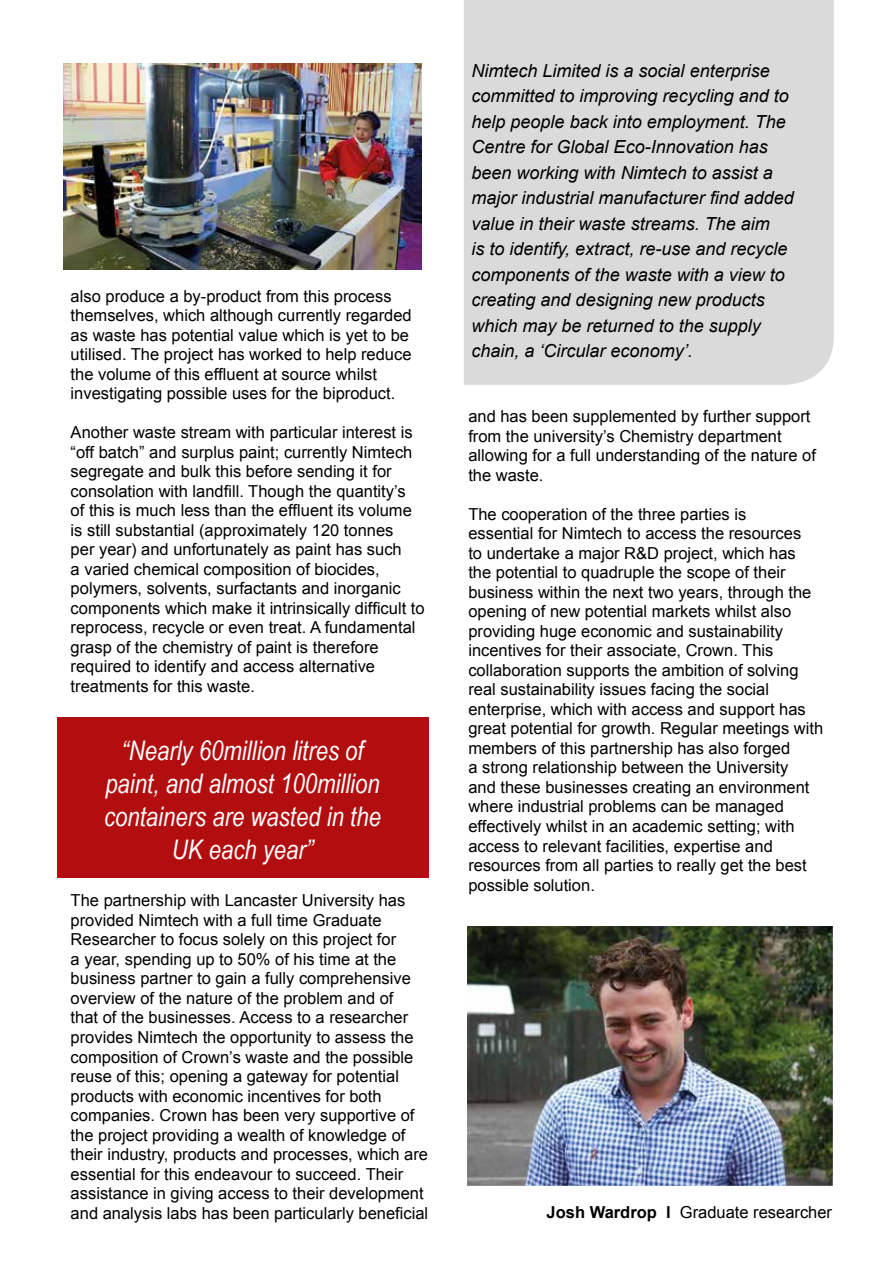
<style>
.page{position:relative;width:893px;height:1263px;background:#fff}
.page>*{position:absolute;margin:0;border:0;box-sizing:border-box;transform-origin:0 0}
.t1{font:italic 27px/33px "Arial Narrow";color:#fff;text-align:center}
.t2{font:italic 18px/25.5px "Arial";color:#000}
.t3{font:16.5px/19.5px "Arial";color:#000}
.s1{font-weight:700}
</style>
<div class="page">
<img style="left:468px;top:927px;width:364px;height:258px">
<div style="left:462px;top:921px;width:376px;height:270px;border:5px solid #fff"></div>
<div style="left:464px;top:0;width:370px;height:385px;background:#dadada"></div>
<div style="left:57px;top:718px;width:371px;height:160px;background:#b20e10"></div>
<img style="left:64px;top:64px;width:357px;height:205px">
<p class="t3" style="left:71px;top:286px;width:343px">also produce a by-product from this process themselves, which although currently regarded as waste has potential value which is yet to be utilised. The project has worked to help reduce the volume of this effluent at source whilst investigating possible uses for the biproduct.</p>
<p class="t3" style="left:71px;top:423px;width:355px">Another waste stream with particular interest is “off batch” and surplus paint; currently Nimtech segregate and bulk this before sending it for consolation with landfill. Though the quantity’s<br>of this is much less than the effluent its volume is still substantial (approximately 120 tonnes<br>per year) and unfortunately as paint has such<br>a varied chemical composition of biocides, polymers, solvents, surfactants and inorganic components which make it intrinsically difficult to reprocess, recycle or even treat. A fundamental grasp of the chemistry of paint is therefore required to identify and access alternative treatments for this waste.</p>
<h1 class="t1" style="left:104px;top:734px;width:278px">“Nearly 60million litres of paint, and almost 100million containers are wasted in the<br>UK each year”</h1>
<p class="t3" style="left:71px;top:891px;width:359px">The partnership with Lancaster University has provided Nimtech with a full time Graduate Researcher to focus solely on this project for<br>a year, spending up to 50% of his time at the business partner to gain a fully comprehensive overview of the nature of the problem and of<br>that of the businesses. Access to a researcher provides Nimtech the opportunity to assess the composition of Crown’s waste and the possible reuse of this; opening a gateway for potential products with economic incentives for both companies. Crown has been very supportive of the project providing a wealth of knowledge of their industry, products and processes, which are essential for this endeavour to succeed. Their assistance in giving access to their development and analysis labs has been particularly beneficial</p>
<p class="t2" style="left:472px;top:58px;width:324px">Nimtech Limited is a social enterprise committed to improving recycling and to help people back into employment. The Centre for Global Eco-Innovation has been working with Nimtech to assist a major industrial manufacturer find added value in their waste streams. The aim<br>is to identify, extract, re-use and recycle components of the waste with a view to creating and designing new products which may be returned to the supply chain, a ‘Circular economy’.</p>
<p class="t3" style="left:468px;top:407px;width:349px">and has been supplemented by further support from the university’s Chemistry department allowing for a full understanding of the nature of the waste.</p>
<p class="t3" style="left:468px;top:504px;width:356px">The cooperation of the three parties is<br>essential for Nimtech to access the resources<br>to undertake a major R&amp;D project, which has<br>the potential to quadruple the scope of their business within the next two years, through the opening of new potential markets whilst also providing huge economic and sustainability incentives for their associate, Crown. This collaboration supports the ambition of solving real sustainability issues facing the social enterprise, which with access and support has great potential for growth. Regular meetings with members of this partnership has also forged<br>a strong relationship between the University<br>and these businesses creating an environment where industrial problems can be managed effectively whilst in an academic setting; with access to relevant facilities, expertise and resources from all parties to really get the best possible solution.</p>
<p class="t3" style="left:547px;top:1202px;width:287px"><span class="s1">Josh Wardrop l</span> Graduate researcher</p>
</div>
